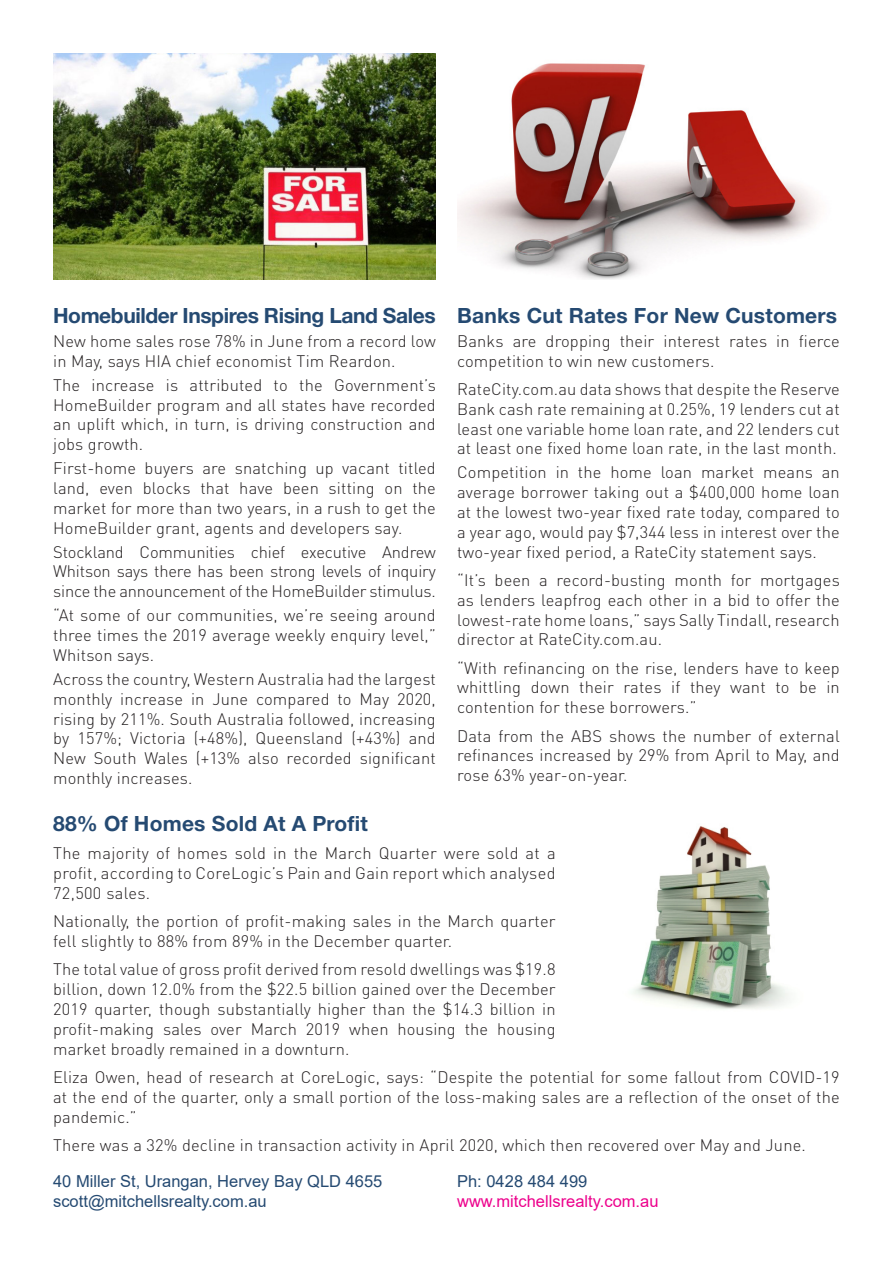
<style>
.page{position:relative;width:893px;height:1263px;background:#fff}
.page>*{position:absolute;margin:0;border:0;box-sizing:border-box;transform-origin:0 0}
.small_sub_header{font:700 21px "Helvetica Neue";letter-spacing:.01em;color:#254a72}
.small_sub_header-2{font:700 21px "Helvetica Neue";letter-spacing:-.02em;color:#254a72}
.Body_Copy{font:300 16.5px/19.8px "DIN Pro";letter-spacing:.01em;color:#231f20;text-align:justify}
.reaching_out_contact{font:16.5px "Arial";color:#254a72}
.reaching_out_contact-2{font:16.5px "Arial";color:#ed008c}
</style>
<div class="page">
<img style="left:633px;top:826px;width:157px;height:183px">
<img style="left:53px;top:53px;width:383px;height:226px">
<img style="left:457px;top:63px;width:361px;height:216px">
<p class="small_sub_header-2" style="left:53px;top:302px;width:384px">Homebuilder Inspires Rising Land Sales</p>
<p class="Body_Copy" style="left:53px;top:330px;width:384px">New home sales rose 78% in June from a record low in May, says HIA chief economist Tim Reardon.</p>
<p class="Body_Copy" style="left:53px;top:374px;width:384px">The increase is attributed to the Government’s HomeBuilder program and all states have recorded an uplift which, in turn, is driving construction and jobs growth.</p>
<p class="Body_Copy" style="left:53px;top:458px;width:384px">First-home buyers are snatching up vacant titled land, even blocks that have been sitting on the market for more than two years, in a rush to get the HomeBuilder grant, agents and developers say.</p>
<p class="Body_Copy" style="left:53px;top:541px;width:384px">Stockland Communities chief executive Andrew Whitson says there has been strong levels of inquiry since the announcement of the HomeBuilder stimulus.</p>
<p class="Body_Copy" style="left:53px;top:605px;width:384px">“At some of our communities, we’re seeing around three times the 2019 average weekly enquiry level,” Whitson says.</p>
<p class="Body_Copy" style="left:53px;top:668px;width:384px">Across the country, Western Australia had the largest monthly increase in June compared to May 2020, rising by 211%. South Australia followed, increasing by 157%; Victoria (+48%), Queensland (+43%) and New South Wales (+13% also recorded significant monthly increases.</p>
<p class="small_sub_header" style="left:457px;top:302px;width:382px">Banks Cut Rates For New Customers</p>
<p class="Body_Copy" style="left:457px;top:330px;width:384px">Banks are dropping their interest rates in fierce competition to win new customers.</p>
<p class="Body_Copy" style="left:457px;top:378px;width:384px">RateCity.com.au data shows that despite the Reserve Bank cash rate remaining at 0.25%, 19 lenders cut at least one variable home loan rate, and 22 lenders cut at least one fixed home loan rate, in the last month.</p>
<p class="Body_Copy" style="left:457px;top:462px;width:384px">Competition in the home loan market means an average borrower taking out a $400,000 home loan at the lowest two-year fixed rate today, compared to a year ago, would pay $7,344 less in interest over the two-year fixed period, a RateCity statement says.</p>
<p class="Body_Copy" style="left:457px;top:569px;width:384px">“It’s been a record-busting month for mortgages as lenders leapfrog each other in a bid to offer the lowest-rate home loans,” says Sally Tindall, research director at RateCity.com.au.</p>
<p class="Body_Copy" style="left:457px;top:657px;width:384px">“With refinancing on the rise, lenders have to keep whittling down their rates if they want to be in contention for these borrowers.”</p>
<p class="Body_Copy" style="left:457px;top:725px;width:384px">Data from the ABS shows the number of external refinances increased by 29% from April to May, and rose 63% year-on-year.</p>
<p class="small_sub_header" style="left:53px;top:811px;width:316px">88% Of Homes Sold At A Profit</p>
<p class="Body_Copy" style="left:53px;top:843px;width:504px">The majority of homes sold in the March Quarter were sold at a profit, according to CoreLogic’s Pain and Gain report which analysed 72,500 sales.</p>
<p class="Body_Copy" style="left:53px;top:911px;width:504px">Nationally, the portion of profit-making sales in the March quarter fell slightly to 88% from 89% in the December quarter.</p>
<p class="Body_Copy" style="left:53px;top:959px;width:504px">The total value of gross profit derived from resold dwellings was $19.8 billion, down 12.0% from the $22.5 billion gained over the December 2019 quarter, though substantially higher than the $14.3 billion in profit-making sales over March 2019 when housing the housing market broadly remained in a downturn.</p>
<p class="Body_Copy" style="left:53px;top:1066px;width:788px">Eliza Owen, head of research at CoreLogic, says: “Despite the potential for some fallout from COVID-19 at the end of the quarter, only a small portion of the loss-making sales are a reflection of the onset of the pandemic.”</p>
<p class="Body_Copy" style="left:53px;top:1134px;width:754px">There was a 32% decline in transaction activity in April 2020, which then recovered over May and June.</p>
<p class="reaching_out_contact" style="left:53px;top:1170px;width:331px">40 Miller St, Urangan, Hervey Bay QLD 4655</p>
<p class="reaching_out_contact" style="left:53px;top:1190px;width:215px">scott@mitchellsrealty.com.au</p>
<p class="reaching_out_contact" style="left:457px;top:1170px;width:132px">Ph: 0428 484 499</p>
<p class="reaching_out_contact-2" style="left:457px;top:1190px;width:203px">www.mitchellsrealty.com.au</p>
</div>
